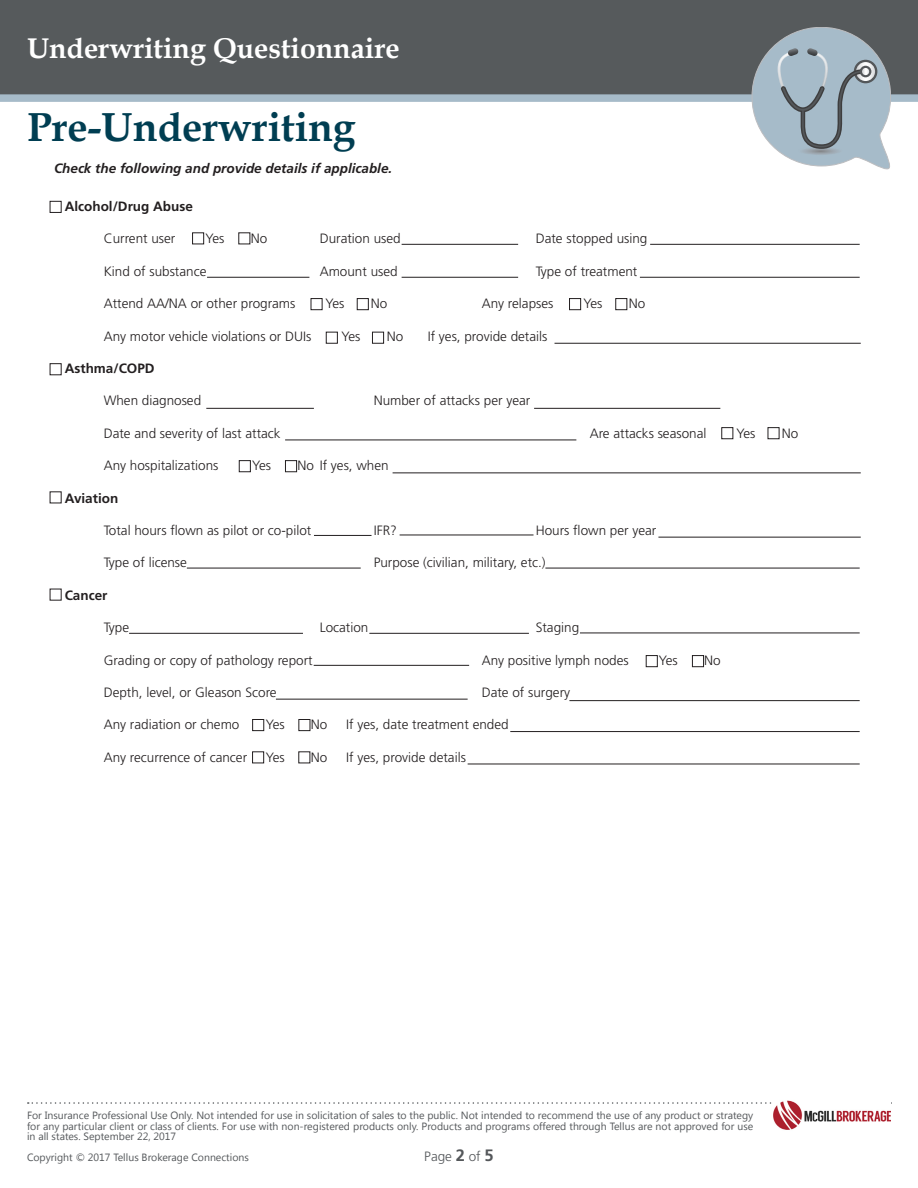
<style>
.page{position:relative;width:918px;height:1188px;background:#fff}
.page>*{position:absolute;margin:0;border:0;box-sizing:border-box;transform-origin:0 0}
.t1{font:700 40.5px "Book Antiqua";color:#003e52}
.t2{font:700 28.5px "Book Antiqua";color:#fff}
.t3{font:300 13.5px "Frutiger";color:#231f20}
.t4{font:italic 700 13.5px "Frutiger";color:#231f20}
.t5{font:700 13.5px "Frutiger";color:#231f20}
.t6{font:300 13.5px "Frutiger";color:#54575a}
.t7{font:10.5px/10.5px "Segoe UI";color:#54575a;text-align:justify}
.s1{font-weight:700;font-size:16.5px}
</style>
<div class="page">
<svg style="left:28px;top:1102px;width:744px;height:2px"></svg>
<div style="left:0;top:0;width:918px;height:98px;background:#565a5c"></div>
<div style="left:0;top:94px;width:918px;height:8px;background:#a6bbc9"></div>
<svg style="left:752px;top:27px;width:139px;height:142px"></svg>
<img style="left:774px;top:1100px;width:117px;height:30px">
<div style="left:192px;top:232px;width:12px;height:12px;border:1px solid #231f20"></div>
<div style="left:50px;top:201px;width:12px;height:12px;border:1px solid #231f20"></div>
<hr style="left:402px;top:244px;width:116px;height:1px;background:#231f20">
<hr style="left:650px;top:244px;width:210px;height:1px;background:#231f20">
<div style="left:311px;top:298px;width:12px;height:12px;border:1px solid #231f20"></div>
<div style="left:357px;top:298px;width:12px;height:12px;border:1px solid #231f20"></div>
<div style="left:569px;top:298px;width:12px;height:12px;border:1px solid #231f20"></div>
<div style="left:615px;top:298px;width:12px;height:12px;border:1px solid #231f20"></div>
<div style="left:326px;top:332px;width:12px;height:12px;border:1px solid #231f20"></div>
<div style="left:372px;top:332px;width:12px;height:12px;border:1px solid #231f20"></div>
<hr style="left:207px;top:277px;width:102px;height:1px;background:#231f20">
<hr style="left:402px;top:277px;width:116px;height:1px;background:#231f20">
<hr style="left:640px;top:277px;width:220px;height:1px;background:#231f20">
<hr style="left:555px;top:343px;width:306px;height:1px;background:#231f20">
<div style="left:50px;top:363px;width:12px;height:12px;border:1px solid #231f20"></div>
<div style="left:239px;top:460px;width:12px;height:12px;border:1px solid #231f20"></div>
<div style="left:285px;top:460px;width:12px;height:12px;border:1px solid #231f20"></div>
<div style="left:721px;top:427px;width:12px;height:12px;border:1px solid #231f20"></div>
<div style="left:768px;top:427px;width:11px;height:12px;border:1px solid #231f20"></div>
<hr style="left:206px;top:408px;width:108px;height:1px;background:#231f20">
<hr style="left:534px;top:408px;width:186px;height:1px;background:#231f20">
<hr style="left:285px;top:440px;width:291px;height:1px;background:#231f20">
<hr style="left:393px;top:472px;width:468px;height:1px;background:#231f20">
<hr style="left:658px;top:537px;width:203px;height:1px;background:#231f20">
<hr style="left:400px;top:535px;width:134px;height:1px;background:#231f20">
<hr style="left:314px;top:535px;width:58px;height:1px;background:#231f20">
<hr style="left:187px;top:568px;width:174px;height:1px;background:#231f20">
<hr style="left:545px;top:568px;width:315px;height:1px;background:#231f20">
<hr style="left:129px;top:633px;width:174px;height:1px;background:#231f20">
<hr style="left:369px;top:633px;width:160px;height:1px;background:#231f20">
<hr style="left:580px;top:633px;width:280px;height:1px;background:#231f20">
<div style="left:646px;top:655px;width:12px;height:12px;border:1px solid #231f20"></div>
<div style="left:692px;top:655px;width:12px;height:12px;border:1px solid #231f20"></div>
<div style="left:252px;top:751px;width:12px;height:12px;border:1px solid #231f20"></div>
<div style="left:252px;top:719px;width:12px;height:12px;border:1px solid #231f20"></div>
<div style="left:298px;top:719px;width:12px;height:12px;border:1px solid #231f20"></div>
<hr style="left:314px;top:665px;width:155px;height:1px;background:#231f20">
<hr style="left:276px;top:699px;width:192px;height:1px;background:#231f20">
<hr style="left:569px;top:700px;width:291px;height:1px;background:#231f20">
<hr style="left:510px;top:731px;width:350px;height:1px;background:#231f20">
<hr style="left:468px;top:764px;width:392px;height:1px;background:#231f20">
<h2 class="t2" style="left:27px;top:28px;width:374px">Underwriting Questionnaire</h2>
<h1 class="t1" style="left:27px;top:100px;width:330px">Pre-Underwriting</h1>
<p class="t4" style="left:54px;top:160px;width:340px">Check the following and provide details if applicable.</p>
<p class="t5" style="left:65px;top:198px;width:130px">Alcohol/Drug Abuse</p>
<p class="t3" style="left:104px;top:231px;width:73px">Current user</p>
<p class="t3" style="left:205px;top:231px;width:21px">Yes</p>
<p class="t3" style="left:251px;top:231px;width:18px">No</p>
<p class="t3" style="left:320px;top:231px;width:83px">Duration used</p>
<p class="t3" style="left:536px;top:231px;width:113px">Date stopped using</p>
<p class="t3" style="left:104px;top:264px;width:104px">Kind of substance</p>
<p class="t3" style="left:320px;top:264px;width:80px">Amount used</p>
<p class="t3" style="left:536px;top:264px;width:103px">Type of treatment</p>
<p class="t3" style="left:104px;top:296px;width:193px">Attend AA/NA or other programs</p>
<p class="t3" style="left:326px;top:296px;width:21px">Yes</p>
<p class="t3" style="left:371px;top:296px;width:18px">No</p>
<p class="t3" style="left:482px;top:296px;width:73px">Any relapses</p>
<p class="t3" style="left:583px;top:296px;width:21px">Yes</p>
<p class="t3" style="left:629px;top:296px;width:18px">No</p>
<p class="t3" style="left:104px;top:328px;width:209px">Any motor vehicle violations or DUIs</p>
<p class="t3" style="left:341px;top:328px;width:21px">Yes</p>
<p class="t3" style="left:387px;top:328px;width:18px">No</p>
<p class="t3" style="left:428px;top:328px;width:121px">If yes, provide details</p>
<p class="t5" style="left:65px;top:360px;width:92px">Asthma/COPD</p>
<p class="t3" style="left:104px;top:393px;width:99px">When diagnosed</p>
<p class="t3" style="left:374px;top:393px;width:158px">Number of attacks per year</p>
<p class="t3" style="left:104px;top:426px;width:178px">Date and severity of last attack</p>
<p class="t3" style="left:590px;top:426px;width:118px">Are attacks seasonal</p>
<p class="t3" style="left:736px;top:426px;width:21px">Yes</p>
<p class="t3" style="left:782px;top:426px;width:18px">No</p>
<p class="t3" style="left:104px;top:458px;width:116px">Any hospitalizations</p>
<p class="t3" style="left:252px;top:458px;width:21px">Yes</p>
<p class="t3" style="left:297px;top:458px;width:93px">No If yes, when</p>
<p class="t5" style="left:65px;top:490px;width:55px">Aviation</p>
<p class="t3" style="left:104px;top:523px;width:209px">Total hours flown as pilot or co-pilot</p>
<p class="t3" style="left:374px;top:523px;width:25px">IFR?</p>
<p class="t3" style="left:536px;top:523px;width:122px">Hours flown per year</p>
<p class="t3" style="left:104px;top:555px;width:85px">Type of license</p>
<p class="t3" style="left:374px;top:555px;width:173px">Purpose (civilian, military, etc.)</p>
<p class="t5" style="left:65px;top:587px;width:44px">Cancer</p>
<p class="t3" style="left:104px;top:620px;width:27px">Type</p>
<p class="t3" style="left:320px;top:620px;width:50px">Location</p>
<p class="t3" style="left:536px;top:620px;width:45px">Staging</p>
<p class="t3" style="left:104px;top:652px;width:211px">Grading or copy of pathology report</p>
<p class="t3" style="left:482px;top:652px;width:149px">Any positive lymph nodes</p>
<p class="t3" style="left:659px;top:652px;width:21px">Yes</p>
<p class="t3" style="left:704px;top:652px;width:18px">No</p>
<p class="t3" style="left:104px;top:685px;width:175px">Depth, level, or Gleason Score</p>
<p class="t3" style="left:482px;top:685px;width:90px">Date of surgery</p>
<p class="t3" style="left:104px;top:717px;width:137px">Any radiation or chemo</p>
<p class="t3" style="left:266px;top:717px;width:21px">Yes</p>
<p class="t3" style="left:311px;top:717px;width:18px">No</p>
<p class="t3" style="left:346px;top:717px;width:164px">If yes, date treatment ended</p>
<p class="t3" style="left:104px;top:750px;width:145px">Any recurrence of cancer</p>
<p class="t3" style="left:266px;top:750px;width:21px">Yes</p>
<p class="t3" style="left:311px;top:750px;width:18px">No</p>
<p class="t3" style="left:346px;top:750px;width:121px">If yes, provide details</p>
<p class="t7" style="left:27px;top:1110px;width:728px">For Insurance Professional Use Only. Not intended for use in solicitation of sales to the public. Not intended to recommend the use of any product or strategy for any particular client or class of clients. For use with non-registered products only. Products and programs offered through Tellus are not approved for use in all states. September 22, 2017</p>
<p class="t7" style="left:27px;top:1152px;width:223px">Copyright © 2017 Tellus Brokerage Connections</p>
<p class="t6" style="left:424px;top:1149px;width:71px">Page <span class="s1">2</span> of <span class="s1">5</span></p>
</div>
